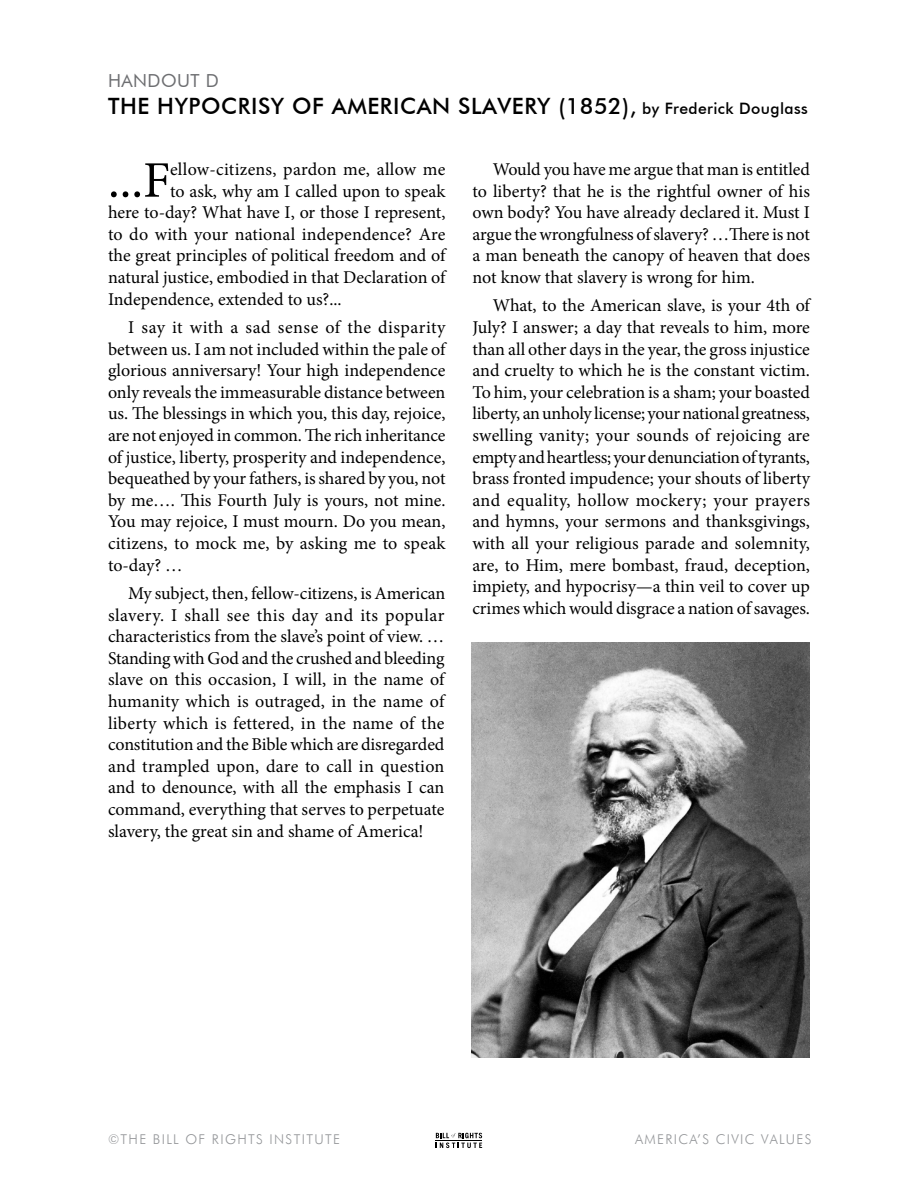
<style>
.page{position:relative;width:918px;height:1188px;background:#fff}
.page>*{position:absolute;margin:0;border:0;box-sizing:border-box;transform-origin:0 0}
.t1{font:51.3px "Minion Pro";color:#000}
.t2{font:500 22.5px "Futura BT";letter-spacing:.025em;color:#000}
.t3{font:18px/21.6px "Minion Pro";color:#000;text-align:justify}
.t4{font:18px "Futura BT";letter-spacing:.025em;color:#6d6e71}
.t5{font:300 13.5px "Futura BT";letter-spacing:.1em;color:#939598}
.s1{font-size:15.75px}
</style>
<div class="page">
<img style="left:471px;top:642px;width:339px;height:416px">
<svg style="left:436px;top:1133px;width:46px;height:15px"></svg>
<p class="t4" style="left:108px;top:70px;width:112px">HANDOUT D</p>
<p class="t2" style="left:108px;top:93px;width:701px">THE HYPOCRISY OF AMERICAN SLAVERY (1852), <span class="s1">by Frederick Douglass</span></p>
<h1 class="t1" style="left:108px;top:146px;width:64px">...F</h1>
<p class="t3" style="left:170px;top:159px;width:277px">ellow-citizens, pardon me, allow me</p>
<p class="t3" style="left:170px;top:180px;width:277px">to ask, why am I called upon to speak</p>
<p class="t3" style="left:108px;top:202px;width:339px">here to-day? What have I, or those I represent,</p>
<p class="t3" style="left:108px;top:223px;width:339px">to do with your national independence? Are</p>
<p class="t3" style="left:108px;top:245px;width:339px">the great principles of political freedom and of</p>
<p class="t3" style="left:108px;top:267px;width:339px">natural justice, embodied in that Declaration of</p>
<p class="t3" style="left:108px;top:288px;width:235px">Independence, extended to us?...</p>
<p class="t3" style="left:108px;top:317px;width:339px;text-indent:20px">I say it with a sad sense of the disparity between us. I am not included within the pale of glorious anniversary! Your high independence only reveals the immeasurable distance between us. The blessings in which you, this day, rejoice, are not enjoyed in common. The rich inheritance of justice, liberty, prosperity and independence, bequeathed by your fathers, is shared by you, not by me…. This Fourth July is yours, not mine.<br>You may rejoice, I must mourn. Do you mean, citizens, to mock me, by asking me to speak to-day? …</p>
<p class="t3" style="left:108px;top:583px;width:339px;text-indent:20px">My subject, then, fellow-citizens, is American slavery. I shall see this day and its popular characteristics from the slave’s point of view. … Standing with God and the crushed and bleeding slave on this occasion, I will, in the name of humanity which is outraged, in the name of liberty which is fettered, in the name of the constitution and the Bible which are disregarded and trampled upon, dare to call in question and to denounce, with all the emphasis I can command, everything that serves to perpetuate slavery, the great sin and shame of America!</p>
<p class="t3" style="left:473px;top:159px;width:339px;text-indent:20px">Would you have me argue that man is entitled to liberty? that he is the rightful owner of his own body? You have already declared it. Must I argue the wrongfulness of slavery? …There is not a man beneath the canopy of heaven that does not know that slavery is wrong for him.</p>
<p class="t3" style="left:473px;top:295px;width:339px;text-indent:20px">What, to the American slave, is your 4th of July? I answer; a day that reveals to him, more than all other days in the year, the gross injustice and cruelty to which he is the constant victim.<br>To him, your celebration is a sham; your boasted liberty, an unholy license; your national greatness, swelling vanity; your sounds of rejoicing are empty and heartless; your denunciation of tyrants, brass fronted impudence; your shouts of liberty and equality, hollow mockery; your prayers and hymns, your sermons and thanksgivings, with all your religious parade and solemnity, are, to Him, mere bombast, fraud, deception, impiety, and hypocrisy—a thin veil to cover up crimes which would disgrace a nation of savages.</p>
<p class="t5" style="left:108px;top:1131px;width:234px">©THE BILL OF RIGHTS INSTITUTE</p>
<p class="t5" style="left:635px;top:1131px;width:178px">AMERICA’S CIVIC VALUES</p>
</div>
